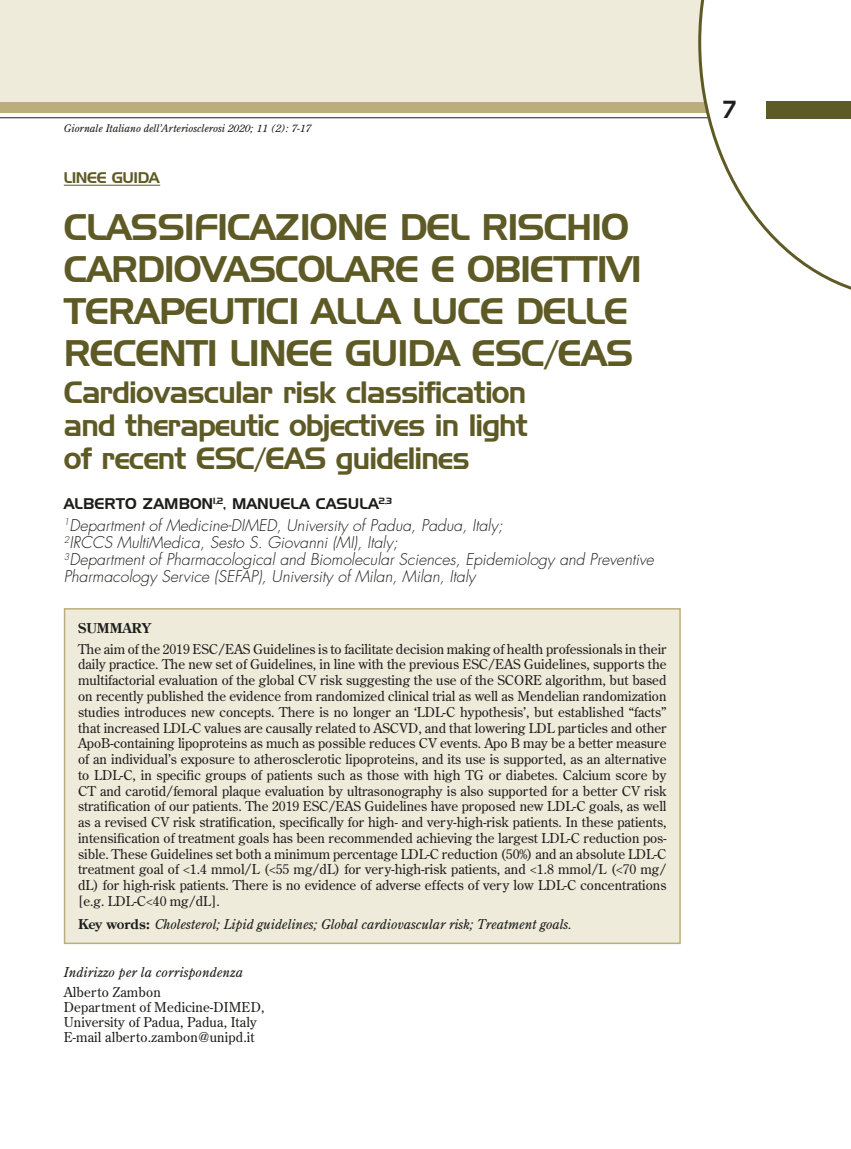
<style>
.page{position:relative;width:851px;height:1149px;background:#fff}
.page>*{position:absolute;margin:0;border:0;box-sizing:border-box;transform-origin:0 0}
.t1{font:36px/42px "Handel Gothic BT";letter-spacing:-.03em;color:#5e5a25}
.t2{font:30px/33px "Handel Gothic BT";letter-spacing:-.03em;color:#5e5a25;text-align:justify}
.t3{font:24px "Handel Gothic BT";color:#1d1d1b;scale:.8 1}
.t4{font:italic 300 15.75px/17.2px "Futura Std";color:#1d1d1b}
.t5{font:15px "Handel Gothic BT";color:#1d1d1b}
.t6{font:15px "Handel Gothic BT";letter-spacing:-.03em;color:#5e5a25}
.t7{font:13.5px/15.8px "Century Old Style Std";letter-spacing:.01em;color:#1d1d1b}
.t8{font:italic 13.5px "Century Old Style Std";color:#1d1d1b}
.t9{font:700 13.5px "Century Old Style Std";color:#1d1d1b}
.t10{font:italic 10.5px "Century Old Style Std";color:#1d1d1b}
.s1{font-weight:700;font-style:normal}
</style>
<div class="page">
<div style="left:0;top:0;width:850px;height:102px;background:#eeebdb"></div>
<hr style="left:0;top:117px;width:850px;height:1px;background:#1d1d1b">
<div style="left:0;top:102px;width:850px;height:11px;background:#bbae7c"></div>
<svg style="left:698px;top:0;width:152px;height:290px"></svg>
<div style="left:765px;top:101px;width:85px;height:17px;background:#5e5a25"></div>
<hr style="left:64px;top:185px;width:96px;height:1px;background:#5e5a25">
<div style="left:65px;top:608px;width:615px;height:335px;background:#eeebdb"></div>
<div style="left:64px;top:608px;width:616px;height:335px;border:2px solid #bbae7c"></div>
<p class="t10" style="left:64px;top:121px;width:249px">Giornale Italiano dell’Arteriosclerosi 2020; 11 (2): 7-17</p>
<p class="t6" style="left:64px;top:168px;width:97px">LINEE GUIDA</p>
<h1 class="t1" style="left:64px;top:205px;width:579px">CLASSIFICAZIONE DEL RISCHIO<br>CARDIOVASCOLARE E OBIETTIVI<br>TERAPEUTICI ALLA LUCE DELLE<br>RECENTI LINEE GUIDA ESC/EAS</h1>
<h2 class="t2" style="left:64px;top:375px;width:465px">Cardiovascular risk classification and therapeutic objectives in light of recent ESC/EAS guidelines</h2>
<p class="t5" style="left:64px;top:494px;width:330px">ALBERTO ZAMBON<sup>1,2</sup>, MANUELA CASULA<sup>2,3</sup></p>
<p class="t4" style="left:64px;top:516px;width:591px"><sup>1</sup>Department of Medicine-DIMED, University of Padua, Padua, Italy;<br><sup>2</sup>IRCCS MultiMedica, Sesto S. Giovanni (MI), Italy;<br><sup>3</sup>Department of Pharmacological and Biomolecular Sciences, Epidemiology and Preventive Pharmacology Service (SEFAP), University of Milan, Milan, Italy</p>
<p class="t9" style="left:78px;top:619px;width:75px">SUMMARY</p>
<p class="t7" style="left:78px;top:640px;width:590px;text-align:justify">The aim of the 2019 ESC/EAS Guidelines is to facilitate decision making of health professionals in their daily practice. The new set of Guidelines, in line with the previous ESC/EAS Guidelines, supports the multifactorial evaluation of the global CV risk suggesting the use of the SCORE algorithm, but based on recently published the evidence from randomized clinical trial as well as Mendelian randomization studies introduces new concepts. There is no longer an ‘LDL-C hypothesis’, but established “facts” that increased LDL-C values are causally related to ASCVD, and that lowering LDL particles and other ApoB-containing lipoproteins as much as possible reduces CV events. Apo B may be a better measure of an individual’s exposure to atherosclerotic lipoproteins, and its use is supported, as an alternative to LDL-C, in specific groups of patients such as those with high TG or diabetes. Calcium score by CT and carotid/femoral plaque evaluation by ultrasonography is also supported for a better CV risk stratification of our patients. The 2019 ESC/EAS Guidelines have proposed new LDL-C goals, as well as a revised CV risk stratification, specifically for high- and very-high-risk patients. In these patients, intensification of treatment goals has been recommended achieving the largest LDL-C reduction pos&shy;sible. These Guidelines set both a minimum percentage LDL-C reduction (50%) and an absolute LDL-C treatment goal of &lt;1.4 mmol/L (&lt;55 mg/dL) for very-high-risk patients, and &lt;1.8 mmol/L (&lt;70 mg/ dL) for high-risk patients. There is no evidence of adverse effects of very low LDL-C concentrations [e.g. LDL-C&lt;40 mg/dL].</p>
<p class="t8" style="left:78px;top:915px;width:495px"><span class="s1">Key words:</span> Cholesterol; Lipid guidelines; Global cardiovascular risk; Treatment goals.</p>
<p class="t8" style="left:64px;top:963px;width:181px">Indirizzo per la corrispondenza</p>
<p class="t7" style="left:64px;top:983px;width:202px;line-height:15px">Alberto Zambon<br>Department of Medicine-DIMED,<br>University of Padua, Padua, Italy<br>E-mail alberto.zambon@unipd.it</p>
<h3 class="t3" style="left:723px;top:95px;width:17px">7</h3>
</div>
